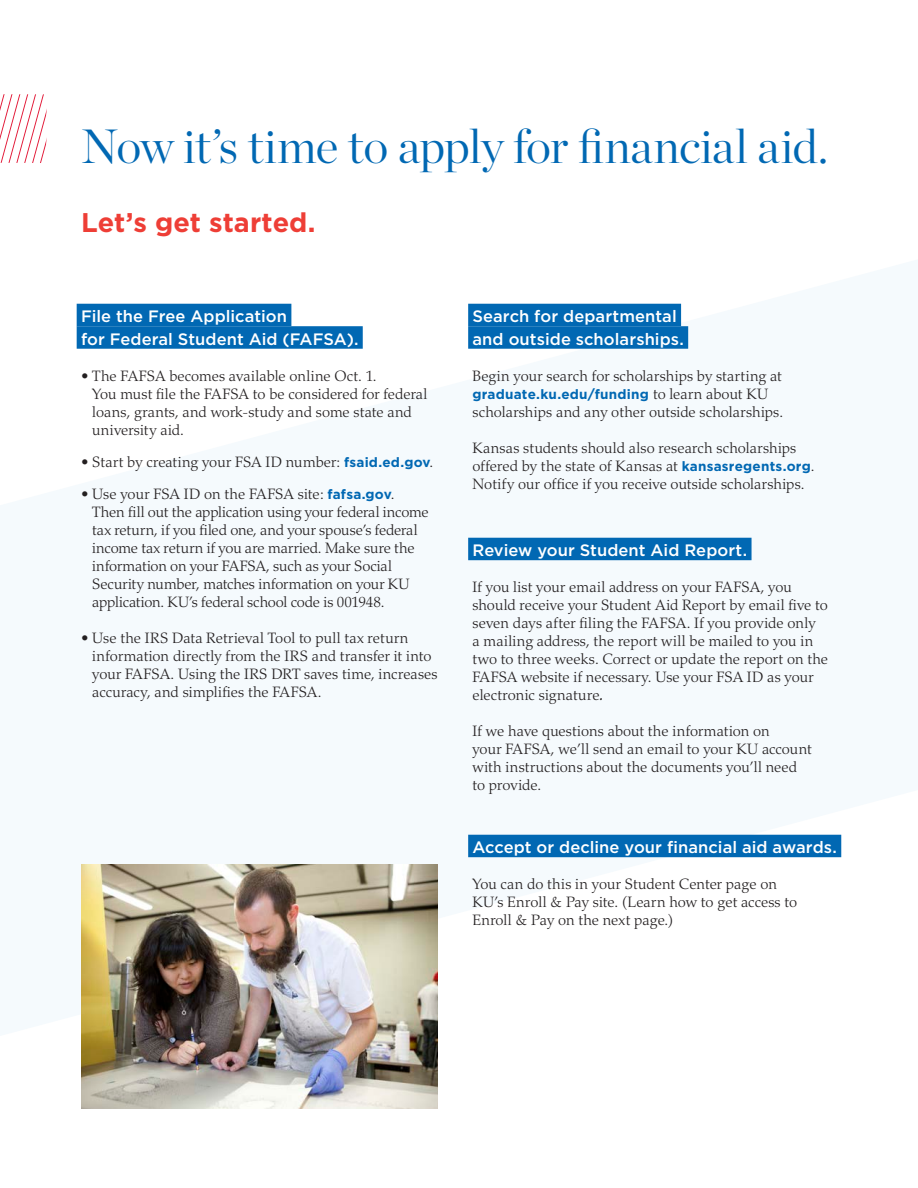
<style>
.page{position:relative;width:918px;height:1188px;background:#fff}
.page>*{position:absolute;margin:0;border:0;box-sizing:border-box;transform-origin:0 0}
.t1{font:300 48px "Chronicle Display";letter-spacing:-.015em;color:#0168b3}
.t2{font:700 27px "Gotham";color:#ee3e36}
.Highlighted_text{font:500 16.5px "Gotham";letter-spacing:.005em;color:#fff}
.t3{font:300 15px/18px "Palatino";color:#231f20}
.t4{font:700 13.5px "Gotham";letter-spacing:.015em;color:#0168b3}
.s1{font-family:"Gotham";font-weight:700;font-size:13.5px;color:#0168b3}
.s2{font-family:"Palatino";font-weight:300;font-size:15px;color:#231f20}
.s3{font-weight:500;font-style:italic}
</style>
<div class="page">
<div style="left:77px;top:304px;width:214px;height:22px;background:#0168b3"></div>
<div style="left:77px;top:326px;width:286px;height:23px;background:#0168b3"></div>
<svg style="left:0;top:94px;width:47px;height:69px"></svg>
<div style="left:468px;top:304px;width:213px;height:22px;background:#0168b3"></div>
<div style="left:468px;top:326px;width:220px;height:23px;background:#0168b3"></div>
<div style="left:468px;top:538px;width:284px;height:22px;background:#0168b3"></div>
<div style="left:468px;top:835px;width:373px;height:22px;background:#0168b3"></div>
<img style="left:81px;top:865px;width:357px;height:243px">
<p class="t1" style="left:81px;top:109px;width:749px">Now it’s time to apply for financial aid.</p>
<p class="t2" style="left:81px;top:205px;width:236px">Let’s get started.</p>
<p class="Highlighted_text" style="left:81px;top:305px;width:208px">File the Free Application</p>
<p class="Highlighted_text" style="left:81px;top:328px;width:279px">for Federal Student Aid (FAFSA).</p>
<p class="t3" style="left:92px;top:367px;width:337px;text-indent:-11px">• The FAFSA becomes available online Oct. 1.<br>You must file the FAFSA to be considered for federal loans, grants, and work-study and some state and university aid.</p>
<p class="t3" style="left:81px;top:453px;width:354px">• Start by creating your FSA ID number: <span class="s1">fsaid.ed.gov</span>.</p>
<p class="t3" style="left:92px;top:486px;width:338px;text-indent:-11px">• Use your FSA ID on the FAFSA site: <span class="s1">fafsa.gov</span>.<br>Then fill out the application using your federal income tax return, if you filed one, and your spouse’s federal income tax return if you are married. Make sure the information on your FAFSA, such as your Social Security number, matches information on your KU application. KU’s federal school code is 001948.</p>
<p class="t3" style="left:92px;top:630px;width:347px;text-indent:-11px">• Use the IRS Data Retrieval Tool to pull tax return information directly from the IRS and transfer it into your FAFSA. Using the IRS DRT saves time, increases accuracy, and simplifies the FAFSA.</p>
<p class="Highlighted_text" style="left:472px;top:305px;width:206px">Search for departmental</p>
<p class="Highlighted_text" style="left:472px;top:328px;width:213px">and outside scholarships.</p>
<p class="t3" style="left:472px;top:367px;width:311px">Begin your search for scholarships by starting at</p>
<p class="t4" style="left:472px;top:385px;width:297px">graduate.ku.edu/funding <span class="s2">to learn about KU</span></p>
<p class="t3" style="left:473px;top:403px;width:312px">scholarships and any other outside scholarships.</p>
<p class="t3" style="left:473px;top:439px;width:344px">Kansas students should also research scholarships offered by the state of Kansas at <span class="s1">kansasregents.org</span>.</p>
<p class="t3" style="left:473px;top:475px;width:334px">Notify our office if you receive outside scholarships.</p>
<p class="Highlighted_text" style="left:472px;top:539px;width:276px">Review your Student Aid Report.</p>
<p class="t3" style="left:472px;top:578px;width:357px">If you list your email address on your FAFSA, you should receive your Student Aid Report by email five to seven days after filing the FAFSA. If you provide only<br>a mailing address, the report will be mailed to you in two to three weeks. Correct or update the report on the FAFSA website if necessary. Use your FSA ID as your electronic signature<span class="s3">.</span></p>
<p class="t3" style="left:472px;top:722px;width:341px">If we have questions about the information on<br>your FAFSA, we’ll send an email to your KU account with instructions about the documents you’ll need to provide.</p>
<p class="Highlighted_text" style="left:472px;top:836px;width:366px">Accept or decline your financial aid awards.</p>
<p class="t3" style="left:472px;top:875px;width:326px">You can do this in your Student Center page on<br>KU’s Enroll &amp; Pay site. (Learn how to get access to<br>Enroll &amp; Pay on the next page.)</p>
</div>
